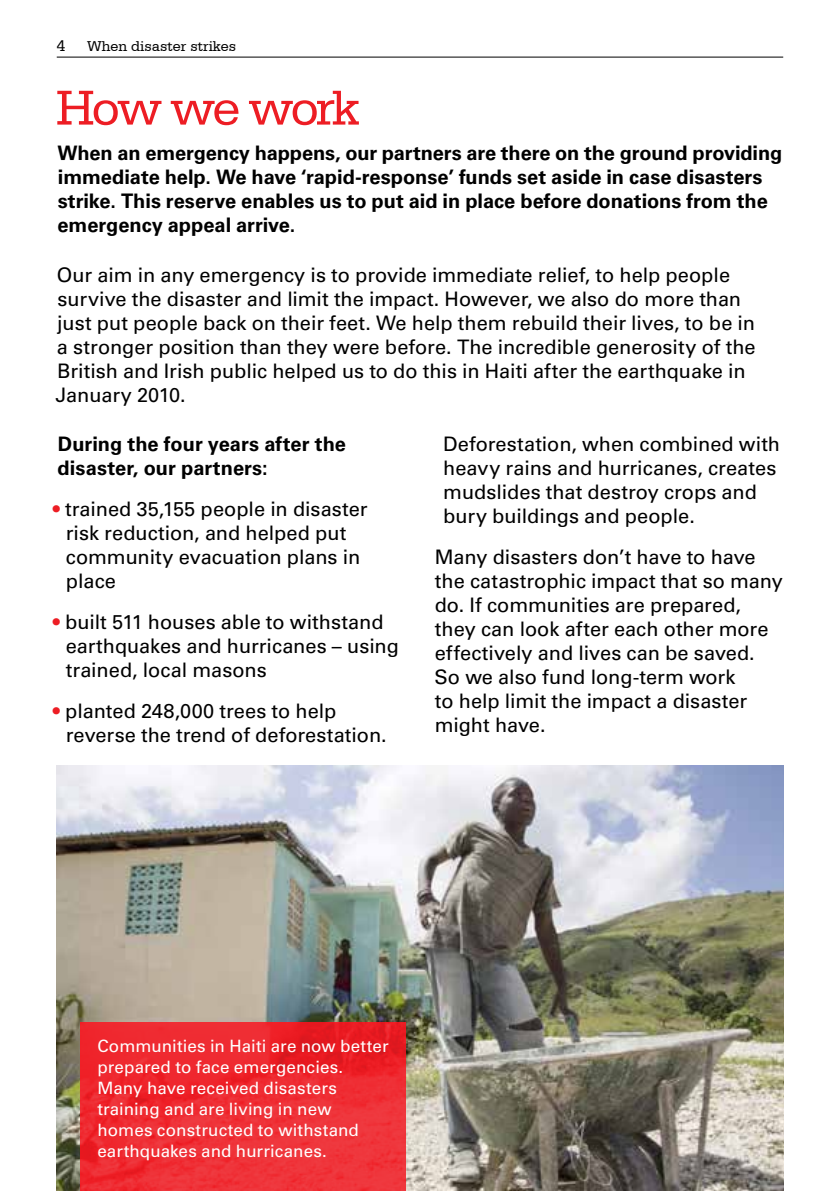
<style>
.page{position:relative;width:840px;height:1191px;background:#fff}
.page>*{position:absolute;margin:0;border:0;box-sizing:border-box;transform-origin:0 0}
.t1{font:52px "Serifa BT";letter-spacing:-.05em;color:#ed1d24}
.t2{font:20px/24px "Univers CA";letter-spacing:-.005em;color:#000}
.t3{font:700 20px/24px "Univers CA";color:#000}
.t4{font:17px/21px "Univers CA";letter-spacing:.005em;color:#fff}
.t5{font:16px "Serifa BT";color:#000}
.t6{font:15px "Serifa BT";color:#000}
.s1{color:#ed1d24}
</style>
<div class="page">
<hr style="left:57px;top:57px;width:725px;height:1px;background:#000">
<img style="left:57px;top:766px;width:725px;height:425px">
<img style="left:80px;top:1022px;width:325px;height:169px">
<p class="t5" style="left:57px;top:36px;width:10px">4</p>
<p class="t6" style="left:87px;top:37px;width:150px">When disaster strikes</p>
<h1 class="t1" style="left:56px;top:76px;width:305px">How we work</h1>
<p class="t3" style="left:57px;top:141px;width:726px">When an emergency happens, our partners are there on the ground providing immediate help. We have ‘rapid-response’ funds set aside in case disasters strike. This reserve enables us to put aid in place before donations from the emergency appeal arrive.</p>
<p class="t2" style="left:55px;top:262px;width:701px">Our aim in any emergency is to provide immediate relief, to help people survive the disaster and limit the impact. However, we also do more than just put people back on their feet. We help them rebuild their lives, to be in a stronger position than they were before. The incredible generosity of the British and Irish public helped us to do this in Haiti after the earthquake in January 2010.</p>
<p class="t3" style="left:58px;top:432px;width:290px">During the four years after the disaster, our partners:</p>
<p class="t2" style="left:66px;top:497px;width:303px;text-indent:-13px"><span class="s1">•</span> trained 35,155 people in disaster risk reduction, and helped put community evacuation plans in place</p>
<p class="t2" style="left:66px;top:610px;width:334px;text-indent:-13px"><span class="s1">•</span> built 511 houses able to withstand earthquakes and hurricanes – using trained, local masons</p>
<p class="t2" style="left:66px;top:699px;width:322px;text-indent:-13px"><span class="s1">•</span> planted 248,000 trees to help reverse the trend of deforestation.</p>
<p class="t2" style="left:443px;top:432px;width:338px">Deforestation, when combined with heavy rains and hurricanes, creates mudslides that destroy crops and bury buildings and people.</p>
<p class="t2" style="left:434px;top:545px;width:349px">Many disasters don’t have to have the catastrophic impact that so many do. If communities are prepared, they can look after each other more effectively and lives can be saved.<br>So we also fund long-term work<br>to help limit the impact a disaster might have.</p>
<p class="t4" style="left:97px;top:1035px;width:293px">Communities in Haiti are now better prepared to face emergencies.<br>Many have received disasters training and are living in new homes constructed to withstand earthquakes and hurricanes.</p>
</div>
